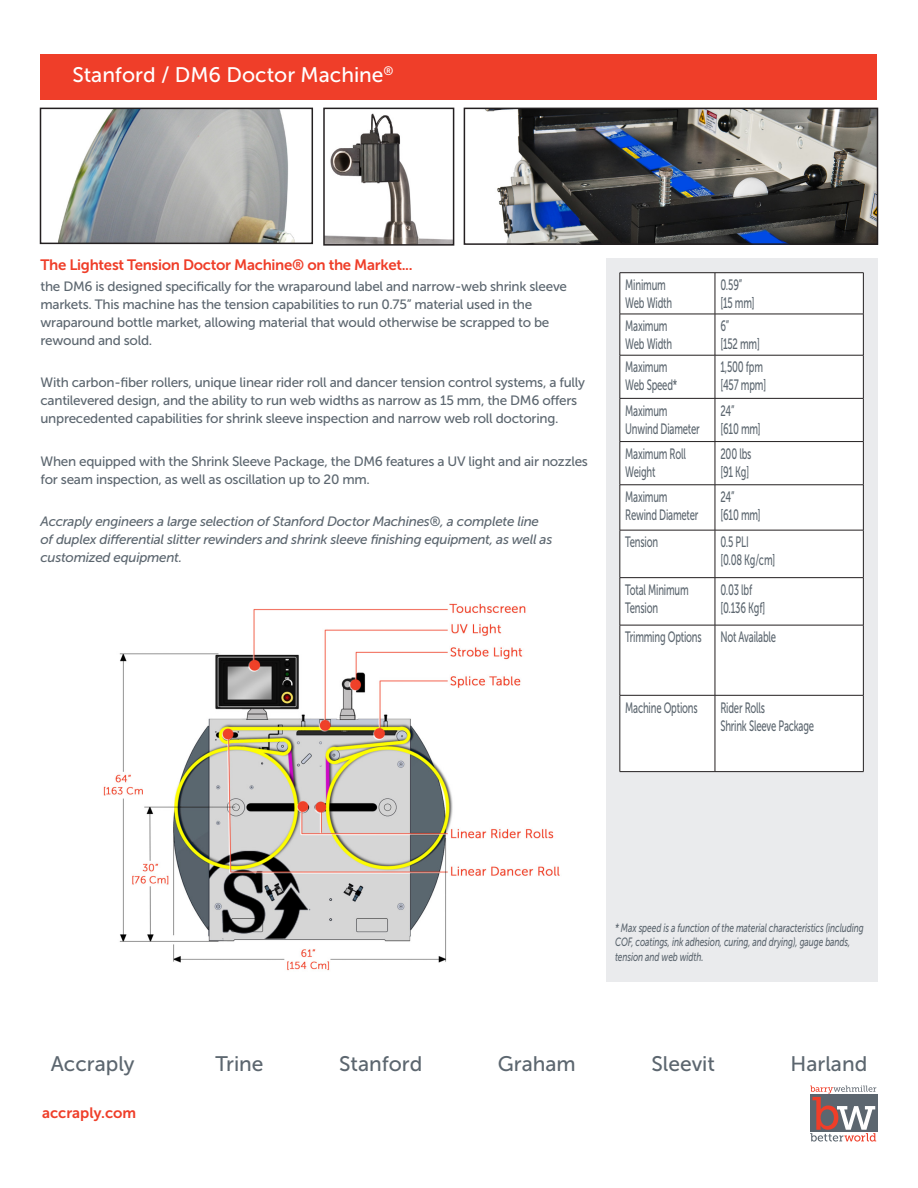
<style>
.page{position:relative;width:918px;height:1188px;background:#fff}
.page>*{position:absolute;margin:0;border:0;box-sizing:border-box;transform-origin:0 0}
.t1{font:21px "Museo Sans 500";color:#5c666f}
.Page_2_Heading{font:21px "Museo Sans 500";color:#fff}
.Page_2_Table_cells{font:15px/18px "Museo Sans 500";letter-spacing:-.02em;color:#5c666f;scale:.63 1}
.Page_2_Intro{font:15px "Museo Sans 700";letter-spacing:-.02em;color:#ef3e29}
.Page_2_Intro-2{font:15px "Museo Sans 700";color:#ef3e29}
.Page_2_Body{font:13.5px/18px "Museo Sans 500";letter-spacing:-.02em;color:#5c666f}
.Page_2_Body-2{font:italic 13.5px/18px "Museo Sans 500";letter-spacing:-.02em;color:#5c666f}
.t2{font:italic 12px/14.4px "Museo Sans 500";letter-spacing:-.01em;color:#5c666f;scale:.7 1}
</style>
<div class="page">
<div style="left:40px;top:54px;width:838px;height:45px;background:#ef3e29"></div>
<div style="left:606px;top:258px;width:272px;height:724px;background:#eaebed"></div>
<div style="left:810px;top:1095px;width:68px;height:37px;background:#5c666f"></div>
<svg style="left:810px;top:1086px;width:66px;height:56px"></svg>
<img style="left:486px;top:111px;width:389px;height:131px">
<div style="left:464px;top:108px;width:414px;height:137px;border:2px solid #231f20"></div>
<div style="left:621px;top:273px;width:242px;height:41px;background:#fff"></div>
<div style="left:621px;top:315px;width:242px;height:456px;background:#fff"></div>
<hr style="left:620px;top:272px;width:95px;height:1px;background:#231f20">
<hr style="left:620px;top:273px;width:1px;height:41px;background:#231f20">
<hr style="left:715px;top:272px;width:149px;height:1px;background:#231f20">
<hr style="left:715px;top:273px;width:1px;height:41px;background:#231f20">
<hr style="left:863px;top:273px;width:1px;height:41px;background:#231f20">
<hr style="left:620px;top:314px;width:95px;height:1px;background:#231f20">
<hr style="left:620px;top:314px;width:1px;height:41px;background:#231f20">
<hr style="left:715px;top:314px;width:149px;height:1px;background:#231f20">
<hr style="left:715px;top:314px;width:1px;height:41px;background:#231f20">
<hr style="left:863px;top:314px;width:1px;height:41px;background:#231f20">
<hr style="left:620px;top:355px;width:95px;height:1px;background:#231f20">
<hr style="left:620px;top:355px;width:1px;height:43px;background:#231f20">
<hr style="left:715px;top:355px;width:149px;height:1px;background:#231f20">
<hr style="left:715px;top:355px;width:1px;height:43px;background:#231f20">
<hr style="left:863px;top:355px;width:1px;height:43px;background:#231f20">
<hr style="left:620px;top:398px;width:95px;height:1px;background:#231f20">
<hr style="left:620px;top:399px;width:1px;height:42px;background:#231f20">
<hr style="left:715px;top:398px;width:149px;height:1px;background:#231f20">
<hr style="left:715px;top:399px;width:1px;height:42px;background:#231f20">
<hr style="left:863px;top:399px;width:1px;height:42px;background:#231f20">
<hr style="left:620px;top:441px;width:95px;height:1px;background:#231f20">
<hr style="left:620px;top:442px;width:1px;height:43px;background:#231f20">
<hr style="left:715px;top:441px;width:149px;height:1px;background:#231f20">
<hr style="left:715px;top:442px;width:1px;height:43px;background:#231f20">
<hr style="left:863px;top:442px;width:1px;height:43px;background:#231f20">
<hr style="left:620px;top:485px;width:95px;height:1px;background:#231f20">
<hr style="left:620px;top:485px;width:1px;height:45px;background:#231f20">
<hr style="left:715px;top:485px;width:149px;height:1px;background:#231f20">
<hr style="left:715px;top:485px;width:1px;height:45px;background:#231f20">
<hr style="left:863px;top:485px;width:1px;height:45px;background:#231f20">
<hr style="left:620px;top:530px;width:95px;height:1px;background:#231f20">
<hr style="left:620px;top:530px;width:1px;height:47px;background:#231f20">
<hr style="left:715px;top:530px;width:149px;height:1px;background:#231f20">
<hr style="left:715px;top:530px;width:1px;height:47px;background:#231f20">
<hr style="left:863px;top:530px;width:1px;height:47px;background:#231f20">
<hr style="left:620px;top:577px;width:95px;height:1px;background:#231f20">
<hr style="left:620px;top:578px;width:1px;height:47px;background:#231f20">
<hr style="left:715px;top:577px;width:149px;height:1px;background:#231f20">
<hr style="left:715px;top:578px;width:1px;height:47px;background:#231f20">
<hr style="left:863px;top:578px;width:1px;height:47px;background:#231f20">
<hr style="left:620px;top:625px;width:95px;height:1px;background:#231f20">
<hr style="left:620px;top:625px;width:1px;height:70px;background:#231f20">
<hr style="left:715px;top:625px;width:149px;height:1px;background:#231f20">
<hr style="left:715px;top:625px;width:1px;height:70px;background:#231f20">
<hr style="left:863px;top:625px;width:1px;height:70px;background:#231f20">
<hr style="left:620px;top:695px;width:95px;height:1px;background:#231f20">
<hr style="left:620px;top:695px;width:1px;height:76px;background:#231f20">
<hr style="left:715px;top:695px;width:149px;height:1px;background:#231f20">
<hr style="left:715px;top:695px;width:1px;height:76px;background:#231f20">
<hr style="left:863px;top:695px;width:1px;height:76px;background:#231f20">
<hr style="left:620px;top:771px;width:95px;height:1px;background:#231f20">
<hr style="left:715px;top:771px;width:149px;height:1px;background:#231f20">
<img style="left:326px;top:113px;width:125px;height:130px">
<div style="left:323px;top:108px;width:131px;height:138px;border:2px solid #231f20"></div>
<img style="left:58px;top:111px;width:236px;height:130px">
<div style="left:40px;top:108px;width:273px;height:136px;border:2px solid #231f20"></div>
<img style="left:103px;top:603px;width:457px;height:368px">
<p class="Page_2_Heading" style="left:72px;top:63px;width:323px">Stanford / DM6 Doctor Machine<sup>®</sup></p>
<p class="Page_2_Intro" style="left:40px;top:256px;width:374px">The Lightest Tension Doctor Machine® on the Market...</p>
<p class="Page_2_Body" style="left:40px;top:277px;width:528px">the DM6 is designed specifically for the wraparound label and narrow-web shrink sleeve markets. This machine has the tension capabilities to run 0.75” material used in the wraparound bottle market, allowing material that would otherwise be scrapped to be rewound and sold.</p>
<p class="Page_2_Body" style="left:40px;top:374px;width:546px">With carbon-fiber rollers, unique linear rider roll and dancer tension control systems, a fully cantilevered design, and the ability to run web widths as narrow as 15 mm, the DM6 offers unprecedented capabilities for shrink sleeve inspection and narrow web roll doctoring.</p>
<p class="Page_2_Body" style="left:40px;top:452px;width:549px">When equipped with the Shrink Sleeve Package, the DM6 features a UV light and air nozzles for seam inspection, as well as oscillation up to 20 mm.</p>
<p class="Page_2_Body-2" style="left:40px;top:513px;width:513px">Accraply engineers a large selection of Stanford Doctor Machines®, a complete line of duplex differential slitter rewinders and shrink sleeve finishing equipment, as well as customized equipment.</p>
<p class="Page_2_Table_cells" style="left:625px;top:276px;width:76px">Minimum<br>Web Width</p>
<p class="Page_2_Table_cells" style="left:720px;top:276px;width:56px">0.59” [15 mm]</p>
<p class="Page_2_Table_cells" style="left:625px;top:317px;width:76px">Maximum<br>Web Width</p>
<p class="Page_2_Table_cells" style="left:720px;top:317px;width:64px">6”<br>[152 mm]</p>
<p class="Page_2_Table_cells" style="left:625px;top:358px;width:84px">Maximum<br>Web Speed*</p>
<p class="Page_2_Table_cells" style="left:720px;top:358px;width:74px">1,500 fpm [457 mpm]</p>
<p class="Page_2_Table_cells" style="left:625px;top:402px;width:120px">Maximum<br>Unwind Diameter</p>
<p class="Page_2_Table_cells" style="left:720px;top:402px;width:24px">24”</p>
<p class="Page_2_Table_cells" style="left:720px;top:420px;width:66px">[610 mm]</p>
<p class="Page_2_Table_cells" style="left:625px;top:445px;width:98px">Maximum Roll<br>Weight</p>
<p class="Page_2_Table_cells" style="left:720px;top:445px;width:51px">200 lbs</p>
<p class="Page_2_Table_cells" style="left:720px;top:463px;width:47px">[91 Kg]</p>
<p class="Page_2_Table_cells" style="left:625px;top:488px;width:118px">Maximum<br>Rewind Diameter</p>
<p class="Page_2_Table_cells" style="left:720px;top:488px;width:24px">24”</p>
<p class="Page_2_Table_cells" style="left:720px;top:506px;width:66px">[610 mm]</p>
<p class="Page_2_Table_cells" style="left:625px;top:533px;width:54px">Tension</p>
<p class="Page_2_Table_cells" style="left:720px;top:533px;width:47px">0.5 PLI</p>
<p class="Page_2_Table_cells" style="left:720px;top:551px;width:89px">[0.08 Kg/cm]</p>
<p class="Page_2_Table_cells" style="left:625px;top:581px;width:102px">Total Minimum<br>Tension</p>
<p class="Page_2_Table_cells" style="left:720px;top:581px;width:52px">0.03 lbf</p>
<p class="Page_2_Table_cells" style="left:720px;top:599px;width:73px">[0.136 Kgf]</p>
<p class="Page_2_Table_cells" style="left:625px;top:628px;width:123px">Trimming Options</p>
<p class="Page_2_Table_cells" style="left:720px;top:628px;width:90px">Not Available</p>
<p class="Page_2_Table_cells" style="left:625px;top:698px;width:117px">Machine Options</p>
<p class="Page_2_Table_cells" style="left:720px;top:698px;width:73px">Rider Rolls</p>
<p class="Page_2_Table_cells" style="left:720px;top:716px;width:150px">Shrink Sleeve Package</p>
<p class="t2" style="left:615px;top:921px;width:357px">* Max speed is a function of the material characteristics (including<br>COF, coatings, ink adhesion, curing, and drying), gauge bands, tension and web width.</p>
<h1 class="t1" style="left:51px;top:1052px;width:85px">Accraply</h1>
<h1 class="t1" style="left:216px;top:1052px;width:49px">Trine</h1>
<h1 class="t1" style="left:339px;top:1052px;width:85px">Stanford</h1>
<h1 class="t1" style="left:498px;top:1052px;width:79px">Graham</h1>
<h1 class="t1" style="left:651px;top:1052px;width:65px">Sleevit</h1>
<h1 class="t1" style="left:791px;top:1052px;width:78px">Harland</h1>
<p class="Page_2_Intro-2" style="left:42px;top:1105px;width:96px">accraply.com</p>
</div>
